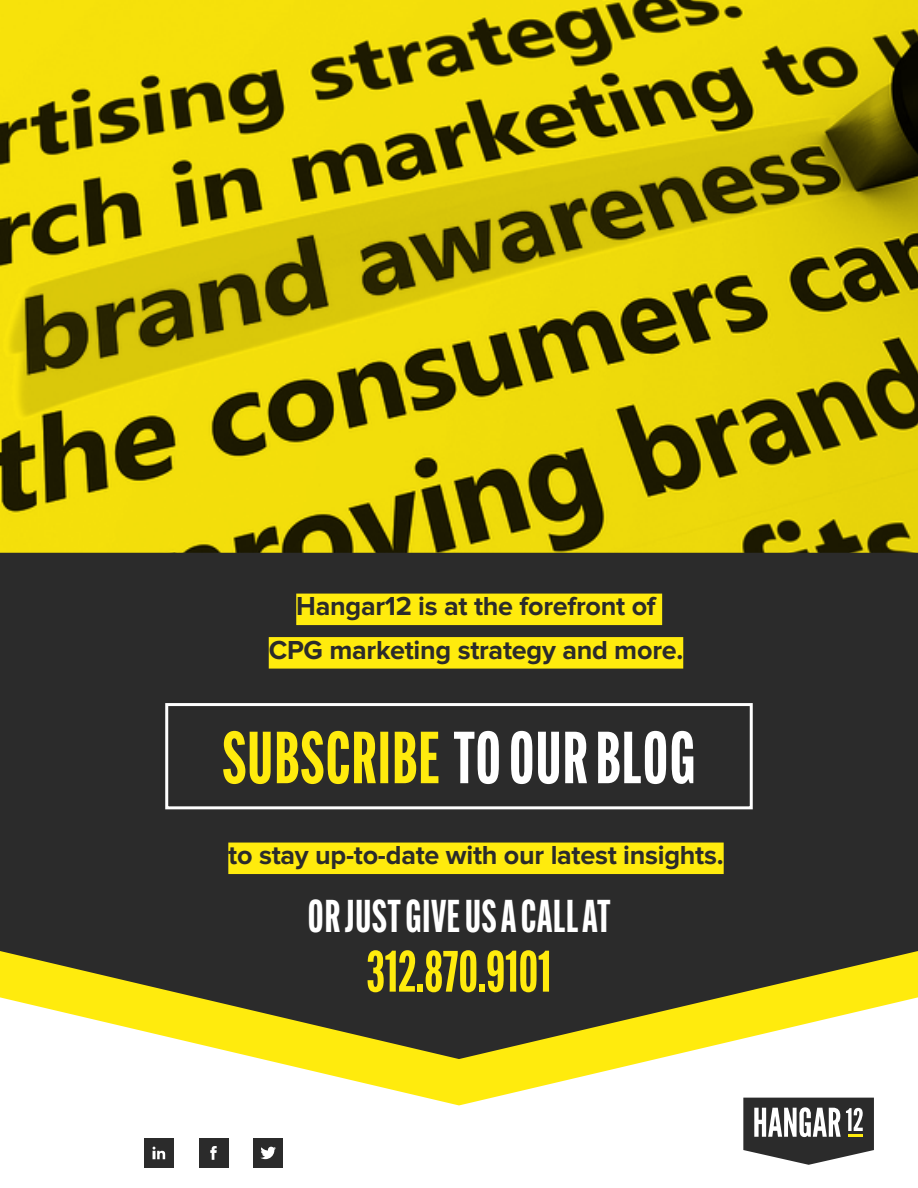
<style>
.page{position:relative;width:918px;height:1188px;background:#fff}
.page>*{position:absolute;margin:0;border:0;box-sizing:border-box;transform-origin:0 0}
.t1{font:700 72px "Alternate Gothic Comp ATF";letter-spacing:.02em;color:#ffeb0d}
.t2{font:700 57px "Alternate Gothic Comp ATF";color:#ffeb0d}
.t3{font:700 45px "Alternate Gothic Comp ATF";letter-spacing:.02em;color:#fff}
.t4{font:700 27px/43.5px "Proxima Nova";letter-spacing:-.01em;color:#2b2b2b;text-align:center}
.s1{color:#fff}
</style>
<div class="page">
<div style="left:199px;top:1138px;width:29px;height:30px;background:#2b2b2b"></div>
<svg style="left:210px;top:1146px;width:7px;height:14px"></svg>
<div style="left:253px;top:1138px;width:30px;height:30px;background:#2b2b2b"></div>
<svg style="left:260px;top:1147px;width:16px;height:12px"></svg>
<div style="left:144px;top:1138px;width:30px;height:30px;background:#2b2b2b"></div>
<svg style="left:153px;top:1147px;width:12px;height:12px"></svg>
<img style="left:0;top:0;width:918px;height:553px">
<svg style="left:262px;top:1059px;width:612px;height:46px"></svg>
<svg style="left:743px;top:1098px;width:131px;height:67px"></svg>
<hr style="left:848px;top:1134px;width:15px;height:3px;background:#ffeb0d">
<svg style="left:0;top:553px;width:918px;height:506px;background:#444230"></svg>
<div style="left:296px;top:594px;width:366px;height:31px;background:#ffeb0d"></div>
<div style="left:269px;top:637px;width:414px;height:32px;background:#ffeb0d"></div>
<div style="left:228px;top:843px;width:496px;height:31px;background:#ffeb0d"></div>
<div style="left:165px;top:703px;width:588px;height:106px;border:3px solid #fff"></div>
<p class="t4" style="left:269px;top:585px;width:416px">Hangar12 is at the forefront of<br>CPG marketing strategy and more.</p>
<h1 class="t1" style="left:223px;top:713px;width:474px">SUBSCRIBE <span class="s1">TO OUR BLOG</span></h1>
<p class="t4" style="left:228px;top:834px;width:497px">to stay up-to-date with our latest insights.</p>
<h3 class="t3" style="left:308px;top:888px;width:304px">OR JUST GIVE US A CALL AT</h3>
<h2 class="t2" style="left:367px;top:936px;width:186px">312.870.9101</h2>
</div>
